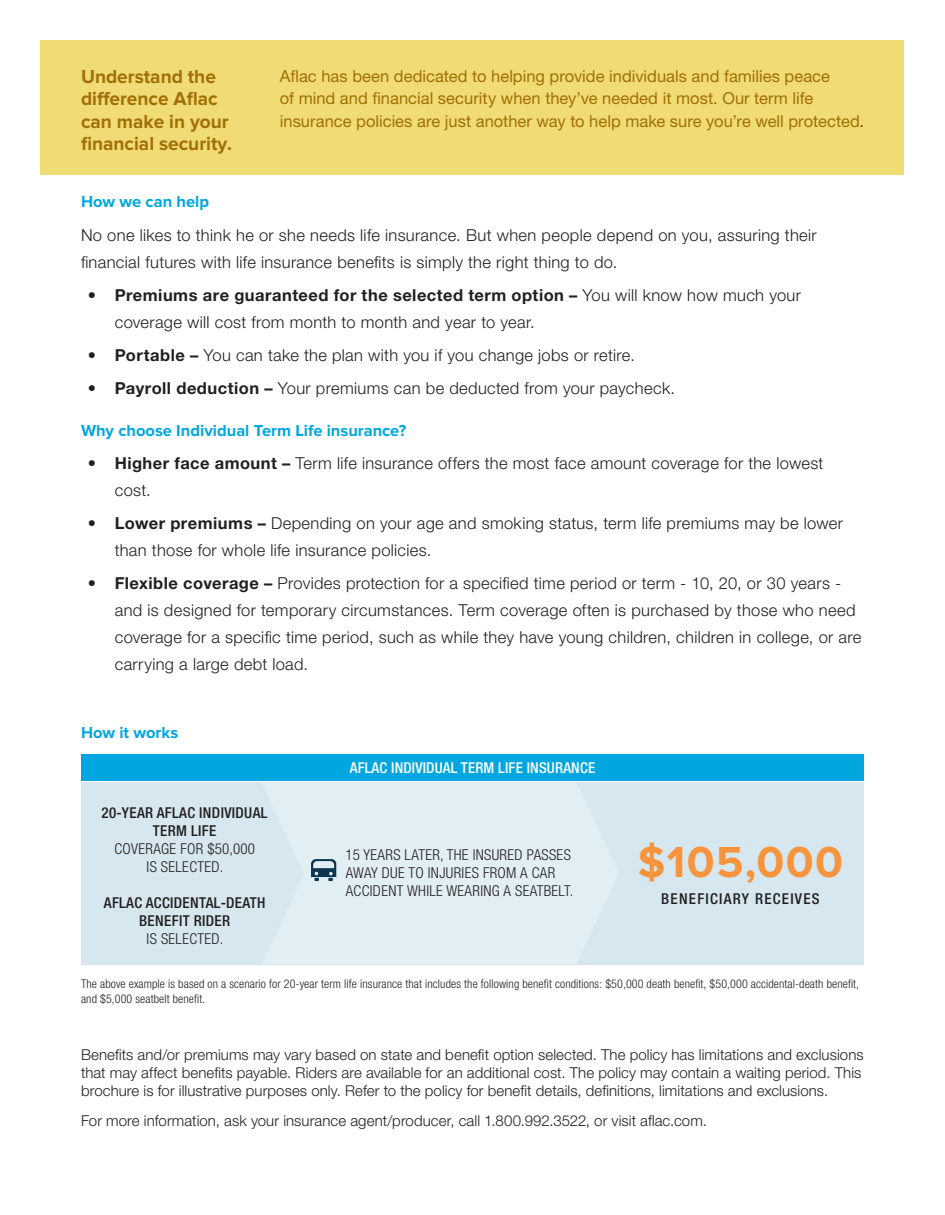
<style>
.page{position:relative;width:945px;height:1215px;background:#fff}
.page>*{position:absolute;margin:0;border:0;box-sizing:border-box;transform-origin:0 0}
.t1{font:700 45px "Proxima Nova";letter-spacing:.03em;color:#f7943c}
.t2{font:700 19.5px/22.5px "Proxima Nova";color:#a17007}
.t3{font:300 16.5px/27px "Helvetica Neue CELT";letter-spacing:.02em;color:#231f20}
.t4{font:16.5px/22.5px "Helvetica Neue CELT";color:#a17007}
.t5{font:700 16.5px "Proxima Nova";color:#00a6e0}
.t6{font:300 15px/18px "Helvetica Neue CELT";letter-spacing:.005em;color:#231f20}
.t7{font:300 condensed 15px/18px "Helvetica Neue LTCE";letter-spacing:.025em;color:#231f20;text-align:center}
.t8{font:500 condensed 15px/18px "Helvetica Neue LTCE";letter-spacing:.025em;color:#231f20;text-align:center}
.t9{font:500 condensed 15px "Helvetica Neue LTCE";letter-spacing:.01em;color:#fff}
.t10{font:500 condensed 15px "Helvetica Neue LTCE";letter-spacing:.085em;color:#231f20}
.t11{font:300 condensed 12px/15px "Helvetica Neue LTCE";letter-spacing:.01em;color:#231f20}
.s1{font-weight:300;color:#231f20}
.s2{font-weight:700}
</style>
<div class="page">
<div style="left:40px;top:40px;width:864px;height:136px;background:#f1db74"></div>
<div style="left:361px;top:782px;width:503px;height:182px;background:#d6e7ef"></div>
<div style="left:81px;top:754px;width:783px;height:27px;background:#00a6e0"></div>
<div style="left:81px;top:782px;width:463px;height:182px;background:#d6e7ef"></div>
<svg style="left:263px;top:783px;width:355px;height:181px;fill:#e1eef4"></svg>
<svg style="left:311px;top:859px;width:25px;height:22px"></svg>
<p class="t2" style="left:81px;top:66px;width:153px">Understand the difference Aflac can make in your financial security.</p>
<p class="t4" style="left:280px;top:65px;width:586px">Aflac has been dedicated to helping provide individuals and families peace<br>of mind and financial security when they’ve needed it most. Our term life insurance policies are just another way to help make sure you’re well protected<span class="s1">.</span></p>
<p class="t5" style="left:81px;top:192px;width:129px">How we can help</p>
<p class="t3" style="left:81px;top:221px;width:737px">No one likes to think he or she needs life insurance. But when people depend on you, assuring their financial futures with life insurance benefits is simply the right thing to do.</p>
<p class="t3" style="left:115px;top:281px;width:688px;text-indent:-27px"><span class="s2">• Premiums are guaranteed for the selected term option –</span> You will know how much your coverage will cost from month to month and year to year.</p>
<p class="t3" style="left:88px;top:341px;width:549px"><span class="s2">• Portable –</span> You can take the plan with you if you change jobs or retire.</p>
<p class="t3" style="left:88px;top:374px;width:589px"><span class="s2">• Payroll deduction –</span> Your premiums can be deducted from your paycheck.</p>
<p class="t5" style="left:81px;top:421px;width:327px">Why choose Individual Term Life insurance?</p>
<p class="t3" style="left:115px;top:450px;width:710px;text-indent:-27px"><span class="s2">• Higher face amount –</span> Term life insurance offers the most face amount coverage for the lowest cost.</p>
<p class="t3" style="left:115px;top:510px;width:730px;text-indent:-27px"><span class="s2">• Lower premiums –</span> Depending on your age and smoking status, term life premiums may be lower than those for whole life insurance policies.</p>
<p class="t3" style="left:115px;top:570px;width:748px;text-indent:-27px"><span class="s2">• Flexible coverage –</span> Provides protection for a specified time period or term - 10, 20, or 30 years - and is designed for temporary circumstances. Term coverage often is purchased by those who need coverage for a specific time period, such as while they have young children, children in college, or are carrying a large debt load.</p>
<p class="t5" style="left:81px;top:723px;width:99px">How it works</p>
<p class="t8" style="left:102px;top:804px;width:167px">20-YEAR AFLAC INDIVIDUAL<br>TERM LIFE</p>
<p class="t7" style="left:114px;top:840px;width:142px">COVERAGE FOR $50,000<br>IS SELECTED.</p>
<p class="t8" style="left:104px;top:894px;width:163px">AFLAC ACCIDENTAL-DEATH<br>BENEFIT RIDER</p>
<p class="t7" style="left:147px;top:930px;width:78px">IS SELECTED.</p>
<p class="t9" style="left:350px;top:759px;width:247px">AFLAC INDIVIDUAL TERM LIFE INSURANCE</p>
<p class="t7" style="left:346px;top:846px;width:229px;text-align:left">15 YEARS LATER, THE INSURED PASSES<br>AWAY DUE TO INJURIES FROM A CAR<br>ACCIDENT WHILE WEARING A SEATBELT.</p>
<h1 class="t1" style="left:638px;top:836px;width:207px">$105,000</h1>
<p class="t10" style="left:661px;top:889px;width:160px">BENEFICIARY RECEIVES</p>
<p class="t11" style="left:81px;top:976px;width:780px">The above example is based on a scenario for 20-year term life insurance that includes the following benefit conditions: $50,000 death benefit, $50,000 accidental-death benefit, and $5,000 seatbelt benefit.</p>
<p class="t6" style="left:81px;top:1046px;width:784px">Benefits and/or premiums may vary based on state and benefit option selected. The policy has limitations and exclusions that may affect benefits payable. Riders are available for an additional cost. The policy may contain a waiting period. This brochure is for illustrative purposes only. Refer to the policy for benefit details, definitions, limitations and exclusions.</p>
<p class="t6" style="left:81px;top:1112px;width:627px">For more information, ask your insurance agent/producer, call 1.800.992.3522, or visit aflac.com.</p>
</div>
